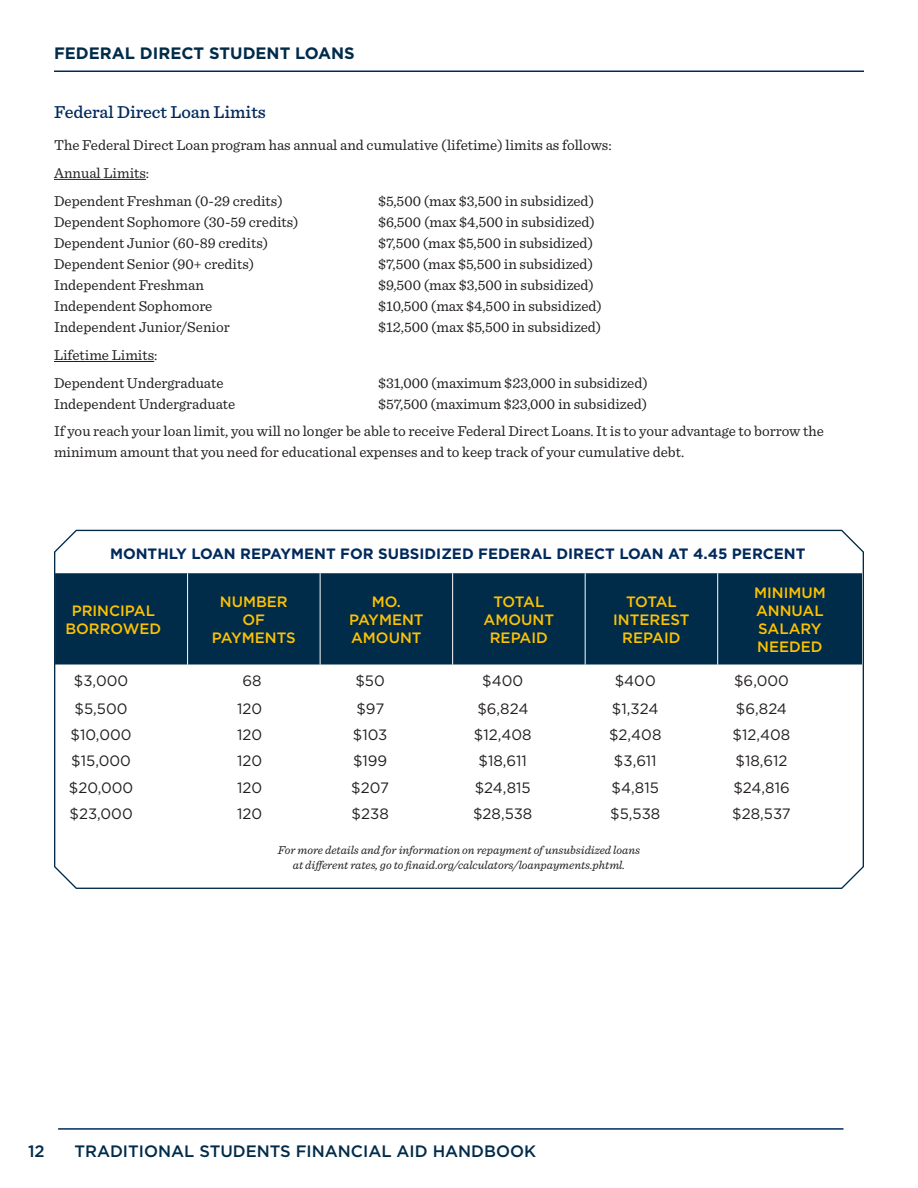
<style>
.page{position:relative;width:918px;height:1188px;background:#fff}
.page>*{position:absolute;margin:0;border:0;box-sizing:border-box;transform-origin:0 0}
.t1{font:500 18px "Sentinel";color:#00295c}
.t2{font:500 16.5px "Gotham";color:#002b49}
.t3{font:700 16.5px "Gotham";color:#002b49}
.t4{font:15px/27.8px "Sentinel";color:#231f20}
.t5{font:15px "Gotham";color:#231f20}
.t6{font:500 15px/18px "Gotham";color:#fec200;text-align:center}
.t7{font:700 15px "Gotham";color:#00295c}
.t8{font:italic 12px/15px "Sentinel";color:#231f20;text-align:center}
</style>
<div class="page">
<hr style="left:54px;top:70px;width:810px;height:2px;background:#00295c">
<hr style="left:58px;top:1128px;width:785px;height:2px;background:#00295c">
<hr style="left:54px;top:179px;width:92px;height:1px;background:#231f20">
<hr style="left:54px;top:361px;width:100px;height:1px;background:#231f20">
<svg style="left:54px;top:529px;width:810px;height:360px"></svg>
<p class="t3" style="left:54px;top:43px;width:302px">FEDERAL DIRECT STUDENT LOANS</p>
<p class="t1" style="left:54px;top:98px;width:213px">Federal Direct Loan Limits</p>
<p class="t4" style="left:54px;top:130px;width:559px">The Federal Direct Loan program has annual and cumulative (lifetime) limits as follows:<br>Annual Limits:<br>Dependent Freshman (0-29 credits)</p>
<p class="t4" style="left:378px;top:186px;width:218px">$5,500 (max $3,500 in subsidized)</p>
<p class="t4" style="left:54px;top:207px;width:246px">Dependent Sophomore (30-59 credits)</p>
<p class="t4" style="left:378px;top:207px;width:219px">$6,500 (max $4,500 in subsidized)</p>
<p class="t4" style="left:54px;top:228px;width:216px">Dependent Junior (60-89 credits)</p>
<p class="t4" style="left:378px;top:228px;width:217px">$7,500 (max $5,500 in subsidized)</p>
<p class="t4" style="left:54px;top:249px;width:202px">Dependent Senior (90+ credits)</p>
<p class="t4" style="left:378px;top:249px;width:217px">$7,500 (max $5,500 in subsidized)</p>
<p class="t4" style="left:54px;top:270px;width:151px">Independent Freshman</p>
<p class="t4" style="left:378px;top:270px;width:218px">$9,500 (max $3,500 in subsidized)</p>
<p class="t4" style="left:54px;top:291px;width:160px">Independent Sophomore</p>
<p class="t4" style="left:378px;top:291px;width:226px">$10,500 (max $4,500 in subsidized)</p>
<p class="t4" style="left:54px;top:312px;width:177px">Independent Junior/Senior</p>
<p class="t4" style="left:378px;top:312px;width:225px">$12,500 (max $5,500 in subsidized)</p>
<p class="t4" style="left:54px;top:340px;width:171px">Lifetime Limits:<br>Dependent Undergraduate</p>
<p class="t4" style="left:378px;top:368px;width:271px">$31,000 (maximum $23,000 in subsidized)</p>
<p class="t4" style="left:54px;top:389px;width:771px;text-indent:324px">$57,500 (maximum $23,000 in subsidized)<br>If you reach your loan limit, you will no longer be able to receive Federal Direct Loans. It is to your advantage to borrow the</p>
<p class="t4" style="left:54px;top:438px;width:632px">minimum amount that you need for educational expenses and to keep track of your cumulative debt.</p>
<p class="t4" style="left:54px;top:389px;width:183px">Independent Undergraduate</p>
<p class="t7" style="left:110px;top:544px;width:697px">MONTHLY LOAN REPAYMENT FOR SUBSIDIZED FEDERAL DIRECT LOAN AT 4.45 PERCENT</p>
<p class="t6" style="left:65px;top:601px;width:97px">PRINCIPAL<br>BORROWED</p>
<p class="t6" style="left:212px;top:592px;width:85px">NUMBER<br>OF<br>PAYMENTS</p>
<p class="t6" style="left:349px;top:592px;width:76px">MO.<br>PAYMENT<br>AMOUNT</p>
<p class="t6" style="left:484px;top:592px;width:72px">TOTAL<br>AMOUNT<br>REPAID</p>
<p class="t6" style="left:613px;top:592px;width:78px">TOTAL<br>INTEREST<br>REPAID</p>
<p class="t6" style="left:754px;top:583px;width:73px;text-align:left">MINIMUM<br>ANNUAL<br>SALARY<br>NEEDED</p>
<p class="t5" style="left:74px;top:671px;width:56px">$3,000</p>
<p class="t5" style="left:242px;top:671px;width:21px">68</p>
<p class="t5" style="left:355px;top:671px;width:31px">$50</p>
<p class="t5" style="left:482px;top:671px;width:43px">$400</p>
<p class="t5" style="left:615px;top:671px;width:43px">$400</p>
<p class="t5" style="left:734px;top:671px;width:56px">$6,000</p>
<p class="t5" style="left:75px;top:699px;width:55px">$5,500</p>
<p class="t5" style="left:237px;top:699px;width:27px">120</p>
<p class="t5" style="left:356px;top:699px;width:29px">$97</p>
<p class="t5" style="left:477px;top:699px;width:53px">$6,824</p>
<p class="t5" style="left:612px;top:699px;width:48px">$1,324</p>
<p class="t5" style="left:736px;top:699px;width:53px">$6,824</p>
<p class="t5" style="left:71px;top:725px;width:62px">$10,000</p>
<p class="t5" style="left:237px;top:725px;width:27px">120</p>
<p class="t5" style="left:353px;top:725px;width:36px">$103</p>
<p class="t5" style="left:474px;top:725px;width:59px">$12,408</p>
<p class="t5" style="left:609px;top:725px;width:54px">$2,408</p>
<p class="t5" style="left:733px;top:725px;width:59px">$12,408</p>
<p class="t5" style="left:71px;top:751px;width:61px">$15,000</p>
<p class="t5" style="left:237px;top:751px;width:27px">120</p>
<p class="t5" style="left:353px;top:751px;width:36px">$199</p>
<p class="t5" style="left:479px;top:751px;width:50px">$18,611</p>
<p class="t5" style="left:614px;top:751px;width:44px">$3,611</p>
<p class="t5" style="left:736px;top:751px;width:53px">$18,612</p>
<p class="t5" style="left:69px;top:778px;width:66px">$20,000</p>
<p class="t5" style="left:237px;top:778px;width:27px">120</p>
<p class="t5" style="left:351px;top:778px;width:39px">$207</p>
<p class="t5" style="left:475px;top:778px;width:57px">$24,815</p>
<p class="t5" style="left:612px;top:778px;width:49px">$4,815</p>
<p class="t5" style="left:733px;top:778px;width:58px">$24,816</p>
<p class="t5" style="left:69px;top:804px;width:65px">$23,000</p>
<p class="t5" style="left:237px;top:804px;width:27px">120</p>
<p class="t5" style="left:352px;top:804px;width:39px">$238</p>
<p class="t5" style="left:473px;top:804px;width:61px">$28,538</p>
<p class="t5" style="left:610px;top:804px;width:52px">$5,538</p>
<p class="t5" style="left:732px;top:804px;width:60px">$28,537</p>
<p class="t8" style="left:278px;top:842px;width:364px">For more details and for information on repayment of unsubsidized loans at different rates, go to finaid.org/calculators/loanpayments.phtml.</p>
<p class="t2" style="left:28px;top:1140px;width:18px">12</p>
<p class="t2" style="left:74px;top:1140px;width:463px">TRADITIONAL STUDENTS FINANCIAL AID HANDBOOK</p>
</div>
